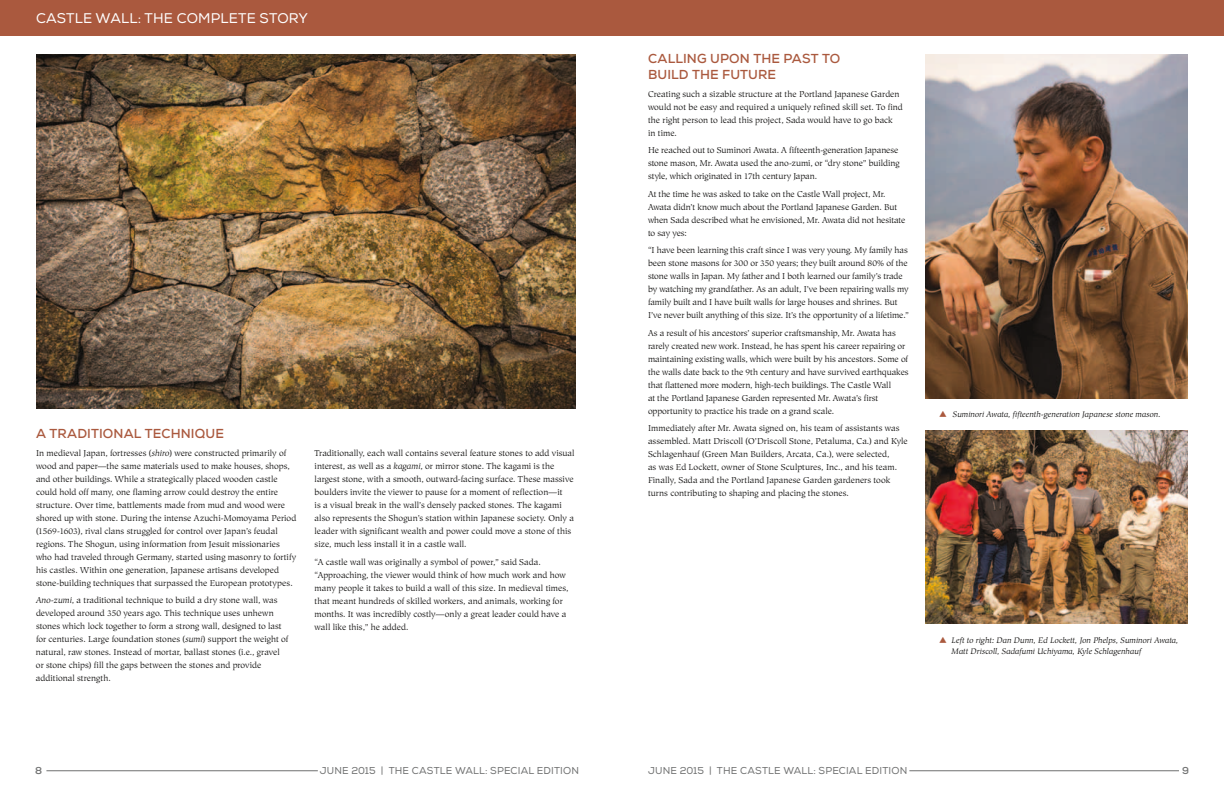
<style>
.page{position:relative;width:1224px;height:792px;background:#fff}
.page>*{position:absolute;margin:0;border:0;box-sizing:border-box;transform-origin:0 0}
.t1{font:14px "Nexa";letter-spacing:.015em;color:#fff}
.t2{font:700 13px "Nexa";letter-spacing:.01em;color:#aa593e}
.t3{font:10px "Nexa";letter-spacing:.015em;color:#6f7070}
.t4{font:700 10px "Nexa";color:#6f7070}
.t5{font:8.5px/13px "Hiroshige";color:#1c1b1a}
.t6{font:italic 8px/11px "Hiroshige";letter-spacing:-.005em;color:#1c1b1a}
.s1{font-style:italic}
</style>
<div class="page">
<hr style="left:46px;top:771px;width:272px;height:1px;background:#6f7070">
<hr style="left:909px;top:771px;width:270px;height:1px;background:#6f7070">
<div style="left:0;top:0;width:1224px;height:36px;background:#aa593e"></div>
<img style="left:36px;top:54px;width:540px;height:355px">
<img style="left:925px;top:54px;width:263px;height:345px">
<img style="left:925px;top:431px;width:263px;height:193px">
<h1 class="t1" style="left:36px;top:10px;width:273px">CASTLE WALL: THE COMPLETE STORY</h1>
<h2 class="t2" style="left:36px;top:425px;width:24px">A TRA</h2>
<h2 class="t2" style="left:77px;top:425px;width:148px">DITIONAL TECH NIQU E</h2>
<p class="t5" style="left:36px;top:446px;width:262px">In medieval Japan, fortresses (<span class="s1">shiro</span>) were constructed primarily of wood and paper—the same materials used to make houses, shops, and other buildings. While a strategically placed wooden castle could hold off many, one flaming arrow could destroy the entire structure. Over time, battlements made from mud and wood were shored up with stone. During the intense Azuchi-Momoyama Period (1569-1603), rival clans struggled for control over Japan’s feudal regions. The Shogun, using information from Jesuit missionaries who had traveled through Germany, started using masonry to fortify his castles. Within one generation, Japanese artisans developed stone-building techniques that surpassed the European prototypes.</p>
<p class="t5" style="left:36px;top:594px;width:254px"><span class="s1">Ano-zumi</span>, a traditional technique to build a dry stone wall, was developed around 350 years ago. This technique uses unhewn stones which lock together to form a strong wall, designed to last for centuries. Large foundation stones (<span class="s1">sumi</span>) support the weight of natural, raw stones. Instead of mortar, ballast stones (i.e., gravel or stone chips) fill the gaps between the stones and provide additional strength.</p>
<p class="t5" style="left:315px;top:447px;width:262px">Traditionally, each wall contains several feature stones to add visual interest, as well as a <span class="s1">kagami</span>, or mirror stone. The kagami is the largest stone, with a smooth, outward-facing surface. These massive boulders invite the viewer to pause for a moment of reflection—it<br>is a visual break in the wall’s densely packed stones. The kagami also represents the Shogun’s station within Japanese society. Only a leader with significant wealth and power could move a stone of this size, much less install it in a castle wall.</p>
<p class="t5" style="left:315px;top:555px;width:255px">“A castle wall was originally a symbol of power,” said Sada. “Approaching, the viewer would think of how much work and how many people it takes to build a wall of this size. In medieval times, that meant hundreds of skilled workers, and animals, working for months. It was incredibly costly—only a great leader could have a wall like this,” he added.</p>
<h2 class="t2" style="left:648px;top:50px;width:10px">CALL</h2>
<h2 class="t2" style="left:683px;top:50px;width:38px">ING UPO</h2>
<h2 class="t2" style="left:740px;top:50px;width:92px">N TH E PASTTO</h2>
<h2 class="t2" style="left:648px;top:66px;width:93px">BUILD THE FUTUR</h2>
<h2 class="t2" style="left:768px;top:66px;width:10px">E</h2>
<p class="t5" style="left:648px;top:87px;width:256px">Creating such a sizable structure at the Portland Japanese Garden would not be easy and required a uniquely refined skill set. To find the right person to lead this project, Sada would have to go back<br>in time.</p>
<p class="t5" style="left:648px;top:144px;width:253px">He reached out to Suminori Awata. A fifteenth-generation Japanese stone mason, Mr. Awata used the ano-zumi, or “dry stone” building style, which originated in 17th century Japan.</p>
<p class="t5" style="left:648px;top:187px;width:259px">At the time he was asked to take on the Castle Wall project, Mr.<br>Awata didn’t know much about the Portland Japanese Garden. But when Sada described what he envisioned, Mr. Awata did not hesitate to say yes:</p>
<p class="t5" style="left:648px;top:244px;width:263px">“I have been learning this craft since I was very young. My family has been stone masons for 300 or 350 years; they built around 80% of the stone walls in Japan. My father and I both learned our family’s trade by watching my grandfather. As an adult, I’ve been repairing walls my family built and I have built walls for large houses and shrines. But I’ve never built anything of this size. It’s the opportunity of a lifetime.”</p>
<p class="t5" style="left:648px;top:326px;width:262px">As a result of his ancestors’ superior craftsmanship, Mr. Awata has rarely created new work. Instead, he has spent his career repairing or maintaining existing walls, which were built by his ancestors. Some of the walls date back to the 9th century and have survived earthquakes that flattened more modern, high-tech buildings. The Castle Wall<br>at the Portland Japanese Garden represented Mr. Awata’s first opportunity to practice his trade on a grand scale.</p>
<p class="t5" style="left:648px;top:422px;width:261px">Immediately after Mr. Awata signed on, his team of assistants was assembled. Matt Driscoll (O’Driscoll Stone, Petaluma, Ca.) and Kyle Schlagenhauf (Green Man Builders, Arcata, Ca.), were selected,<br>as was Ed Lockett, owner of Stone Sculptures, Inc., and his team.<br>Finally, Sada and the Portland Japanese Garden gardeners took turns contributing to shaping and placing the stones.</p>
<p class="t6" style="left:953px;top:409px;width:209px">Suminori Awata, fifteenth-generation Japanese stone mason.</p>
<p class="t6" style="left:952px;top:635px;width:228px">Left to right: Dan Dunn, Ed Lockett, Jon Phelps, Suminori Awata,<br>Matt Driscoll, Sadafumi Uchiyama, Kyle Schlagenhauf</p>
<p class="t4" style="left:35px;top:764px;width:9px">8</p>
<p class="t3" style="left:320px;top:764px;width:261px">JUNE 2015 | THE CASTLE WALL: SPECIAL EDITION</p>
<p class="t3" style="left:648px;top:764px;width:261px">JUNE 2015 | THE CASTLE WALL: SPECIAL EDITION</p>
<p class="t4" style="left:1182px;top:764px;width:8px">9</p>
</div>
